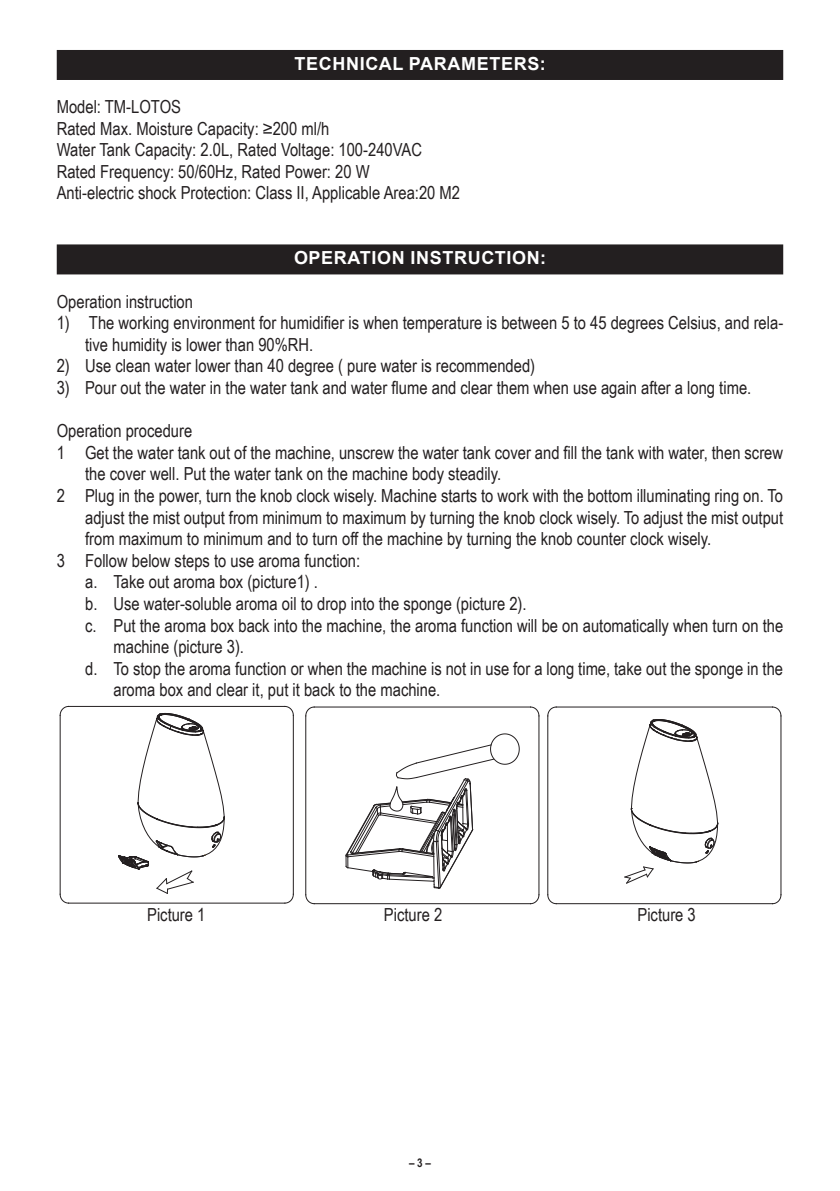
<style>
.page{position:relative;width:840px;height:1191px;background:#fff}
.page>*{position:absolute;margin:0;border:0;box-sizing:border-box;transform-origin:0 0}
.t1{font:18px/21.6px "Arial Narrow";color:#231f20}
.t2{font:700 18px "Arial";letter-spacing:.035em;color:#fff}
.t3{font:700 12px "Arial Narrow";color:#231f20}
</style>
<div class="page">
<div style="left:57px;top:50px;width:725px;height:30px;background:#231f20"></div>
<div style="left:57px;top:244px;width:725px;height:30px;background:#231f20"></div>
<svg style="left:771px;top:706px;width:10px;height:10px"></svg>
<hr style="left:780px;top:716px;width:1px;height:178px;background:#231f20">
<svg style="left:772px;top:894px;width:9px;height:10px"></svg>
<hr style="left:556px;top:903px;width:216px;height:1px;background:#231f20">
<svg style="left:547px;top:894px;width:9px;height:10px"></svg>
<hr style="left:547px;top:716px;width:1px;height:178px;background:#231f20">
<svg style="left:547px;top:706px;width:9px;height:10px"></svg>
<hr style="left:556px;top:706px;width:216px;height:1px;background:#231f20">
<svg style="left:529px;top:706px;width:10px;height:10px"></svg>
<hr style="left:538px;top:716px;width:1px;height:178px;background:#231f20">
<svg style="left:530px;top:894px;width:9px;height:10px"></svg>
<hr style="left:314px;top:903px;width:216px;height:1px;background:#231f20">
<svg style="left:305px;top:894px;width:9px;height:10px"></svg>
<hr style="left:305px;top:716px;width:1px;height:178px;background:#231f20">
<svg style="left:305px;top:706px;width:9px;height:10px"></svg>
<hr style="left:314px;top:706px;width:216px;height:1px;background:#231f20">
<svg style="left:285px;top:706px;width:8px;height:10px"></svg>
<hr style="left:293px;top:715px;width:1px;height:179px;background:#231f20">
<svg style="left:285px;top:893px;width:8px;height:10px"></svg>
<hr style="left:68px;top:902px;width:217px;height:1px;background:#231f20">
<svg style="left:60px;top:894px;width:9px;height:9px"></svg>
<hr style="left:60px;top:715px;width:1px;height:179px;background:#231f20">
<svg style="left:60px;top:706px;width:8px;height:10px"></svg>
<hr style="left:68px;top:706px;width:217px;height:1px;background:#231f20">
<svg style="left:345px;top:733px;width:174px;height:155px"></svg>
<svg style="left:118px;top:713px;width:107px;height:181px"></svg>
<svg style="left:624px;top:719px;width:93px;height:164px"></svg>
<p class="t2" style="left:294px;top:51px;width:252px">TECHNICAL PARAMETERS:</p>
<p class="t1" style="left:57px;top:95px;width:404px">Model: TM-LOTOS<br>Rated Max. Moisture Capacity: ≥200 ml/h<br>Water Tank Capacity: 2.0L, Rated Voltage: 100-240VAC Rated Frequency: 50/60Hz, Rated Power: 20 W<br>Anti-electric shock Protection: Class II, Applicable Area:20 M2</p>
<p class="t2" style="left:294px;top:245px;width:253px">OPERATION INSTRUCTION:</p>
<p class="t1" style="left:57px;top:290px;width:138px">Operation instruction</p>
<p class="t1" style="left:85px;top:311px;width:699px;text-indent:-28px">1) The working environment for humidifier is when temperature is between 5 to 45 degrees Celsius, and rela&shy;tive humidity is lower than 90%RH.</p>
<p class="t1" style="left:57px;top:354px;width:479px">2) Use clean water lower than 40 degree ( pure water is recommended)</p>
<p class="t1" style="left:57px;top:376px;width:695px">3) Pour out the water in the water tank and water flume and clear them when use again after a long time.</p>
<p class="t1" style="left:57px;top:419px;width:137px">Operation procedure</p>
<p class="t1" style="left:57px;top:441px;width:727px">1 Get the water tank out of the machine, unscrew the water tank cover and fill the tank with water, then screw</p>
<p class="t1" style="left:85px;top:462px;width:417px">the cover well. Put the water tank on the machine body steadily.</p>
<p class="t1" style="left:57px;top:484px;width:727px">2 Plug in the power, turn the knob clock wisely. Machine starts to work with the bottom illuminating ring on. To</p>
<p class="t1" style="left:85px;top:506px;width:699px">adjust the mist output from minimum to maximum by turning the knob clock wisely. To adjust the mist output</p>
<p class="t1" style="left:85px;top:527px;width:627px">from maximum to minimum and to turn off the machine by turning the knob counter clock wisely.</p>
<p class="t1" style="left:57px;top:549px;width:305px">3 Follow below steps to use aroma function:</p>
<p class="t1" style="left:85px;top:570px;width:234px">a. Take out aroma box (picture1) .</p>
<p class="t1" style="left:85px;top:592px;width:443px">b. Use water-soluble aroma oil to drop into the sponge (picture 2).</p>
<p class="t1" style="left:85px;top:614px;width:699px">c. Put the aroma box back into the machine, the aroma function will be on automatically when turn on the</p>
<p class="t1" style="left:113px;top:635px;width:132px">machine (picture 3).</p>
<p class="t1" style="left:85px;top:657px;width:699px">d. To stop the aroma function or when the machine is not in use for a long time, take out the sponge in the</p>
<p class="t1" style="left:113px;top:678px;width:328px">aroma box and clear it, put it back to the machine.</p>
<p class="t1" style="left:147px;top:903px;width:60px">Picture 1</p>
<p class="t1" style="left:384px;top:903px;width:60px">Picture 2</p>
<p class="t1" style="left:637px;top:903px;width:60px">Picture 3</p>
<p class="t3" style="left:409px;top:1153px;width:23px">– 3 –</p>
</div>
